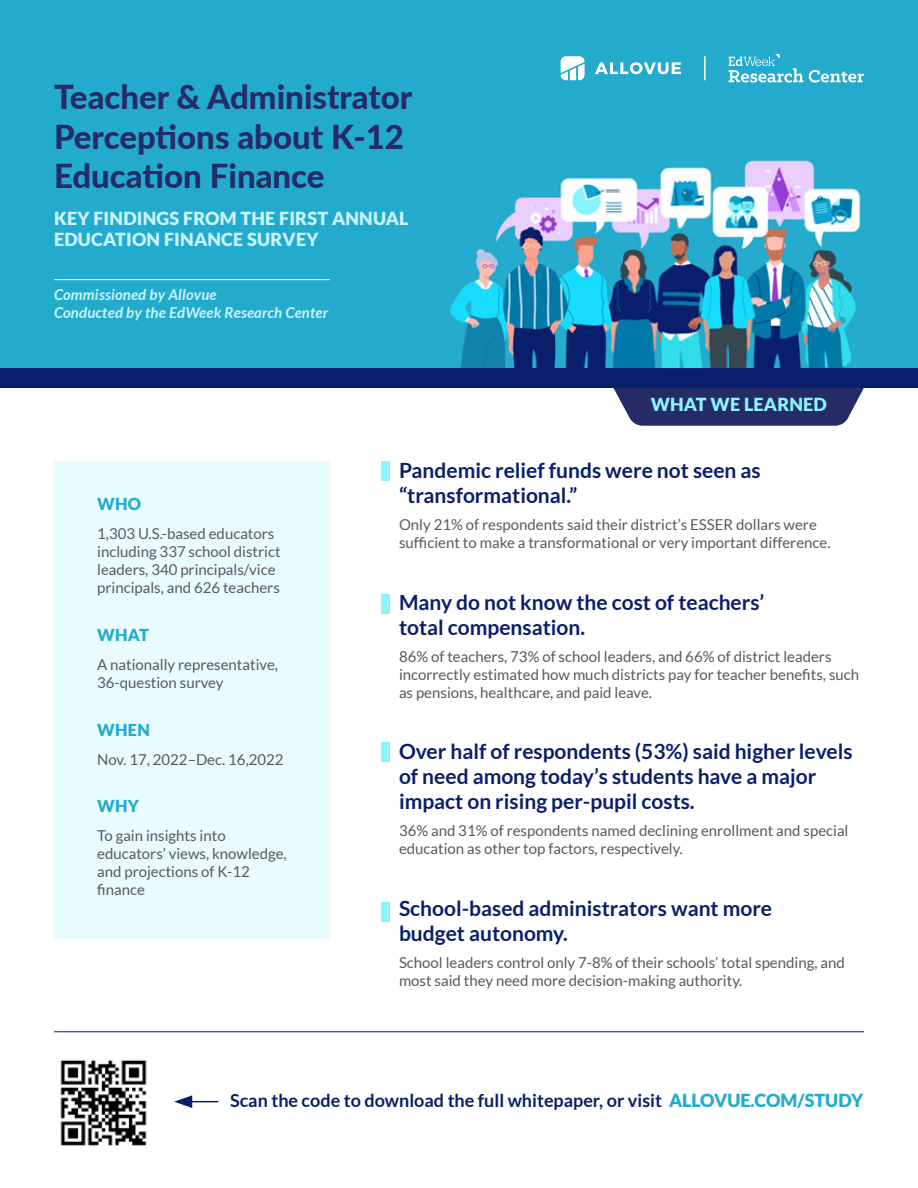
<style>
.page{position:relative;width:918px;height:1188px;background:#fff}
.page>*{position:absolute;margin:0;border:0;box-sizing:border-box;transform-origin:0 0}
.t1{font:800 33px/39.6px "Lato";color:#252b66}
.t2{font:700 21px/25.2px "Lato";color:#0a1f6b}
.t3{font:700 18px "Lato";color:#0a1f6b}
.t4{font:900 18px/21.6px "Lato";letter-spacing:.01em;color:#c9f4ff}
.t5{font:900 18px "Lato";letter-spacing:.01em;color:#8af4ff}
.t6{font:900 16.5px "Lato";letter-spacing:.02em;color:#23abce}
.t7{font:15px/18px "Lato";color:#58595b}
.t8{font:italic 700 15px/18px "Lato";letter-spacing:.01em;color:#c9f4ff}
.s1{font-weight:900;color:#23abce}
</style>
<div class="page">
<div style="left:0;top:368px;width:918px;height:20px;background:#0a1f6b"></div>
<svg style="left:613px;top:388px;width:251px;height:38px;background:#393e74"></svg>
<div style="left:0;top:0;width:918px;height:368px;background:#23abce"></div>
<img style="left:450px;top:160px;width:411px;height:208px">
<div style="left:381px;top:594px;width:9px;height:20px;background:#8af4ff"></div>
<div style="left:381px;top:461px;width:9px;height:20px;background:#8af4ff"></div>
<div style="left:381px;top:742px;width:9px;height:20px;background:#8af4ff"></div>
<div style="left:381px;top:902px;width:9px;height:20px;background:#8af4ff"></div>
<svg style="left:728px;top:54px;width:136px;height:29px"></svg>
<svg style="left:595px;top:62px;width:86px;height:12px"></svg>
<svg style="left:561px;top:56px;width:24px;height:24px"></svg>
<hr style="left:704px;top:56px;width:2px;height:24px;background:#fff">
<hr style="left:54px;top:279px;width:276px;height:1px;background:#fff">
<div style="left:54px;top:461px;width:276px;height:478px;background:#e8fcff"></div>
<hr style="left:54px;top:1032px;width:810px;height:1px;background:#0a1f6b">
<hr style="left:179px;top:1101px;width:39px;height:1px;background:#0a1f6b">
<svg style="left:174px;top:1095px;width:18px;height:13px"></svg>
<img style="left:60px;top:1060px;width:87px;height:86px">
<h1 class="t1" style="left:54px;top:76px;width:360px">Teacher &amp; Administrator<br>Perceptions about K-12<br>Education Finance</h1>
<p class="t4" style="left:54px;top:207px;width:356px">KEY FINDINGS FROM THE FIRST ANNUAL<br>EDUCATION FINANCE SURVEY</p>
<p class="t8" style="left:54px;top:286px;width:276px">Commissioned by Allovue<br>Conducted by the EdWeek Research Center</p>
<p class="t6" style="left:97px;top:495px;width:46px">WHO</p>
<p class="t7" style="left:97px;top:524px;width:185px">1,303 U.S.-based educators including 337 school district leaders, 340 principals/vice principals, and 626 teachers</p>
<p class="t6" style="left:97px;top:625px;width:53px">WHAT</p>
<p class="t7" style="left:97px;top:655px;width:182px">A nationally representative,<br>36-question survey</p>
<p class="t6" style="left:97px;top:720px;width:54px">WHEN</p>
<p class="t7" style="left:97px;top:751px;width:188px">Nov. 17, 2022–Dec. 16,2022</p>
<p class="t6" style="left:97px;top:796px;width:43px">WHY</p>
<p class="t7" style="left:97px;top:826px;width:191px">To gain insights into educators’ views, knowledge, and projections of K-12 finance</p>
<p class="t5" style="left:651px;top:394px;width:178px">WHAT WE LEARNED</p>
<h2 class="t2" style="left:399px;top:458px;width:363px">Pandemic relief funds were not seen as “transformational.”</h2>
<p class="t7" style="left:399px;top:516px;width:433px">Only 21% of respondents said their district’s ESSER dollars were sufficient to make a transformational or very important difference.</p>
<h2 class="t2" style="left:399px;top:589px;width:367px">Many do not know the cost of teachers’ total compensation.</h2>
<p class="t7" style="left:399px;top:647px;width:462px">86% of teachers, 73% of school leaders, and 66% of district leaders incorrectly estimated how much districts pay for teacher benefits, such as pensions, healthcare, and paid leave.</p>
<h2 class="t2" style="left:399px;top:738px;width:455px">Over half of respondents (53%) said higher levels of need among today’s students have a major impact on rising per-pupil costs.</h2>
<p class="t7" style="left:399px;top:822px;width:451px">36% and 31% of respondents named declining enrollment and special education as other top factors, respectively.</p>
<h2 class="t2" style="left:399px;top:895px;width:375px">School-based administrators want more budget autonomy.</h2>
<p class="t7" style="left:399px;top:953px;width:447px">School leaders control only 7-8% of their schools’ total spending, and most said they need more decision-making authority.</p>
<p class="t3" style="left:230px;top:1090px;width:635px">Scan the code to download the full whitepaper, or visit <span class="s1">ALLOVUE.COM/STUDY</span></p>
</div>
